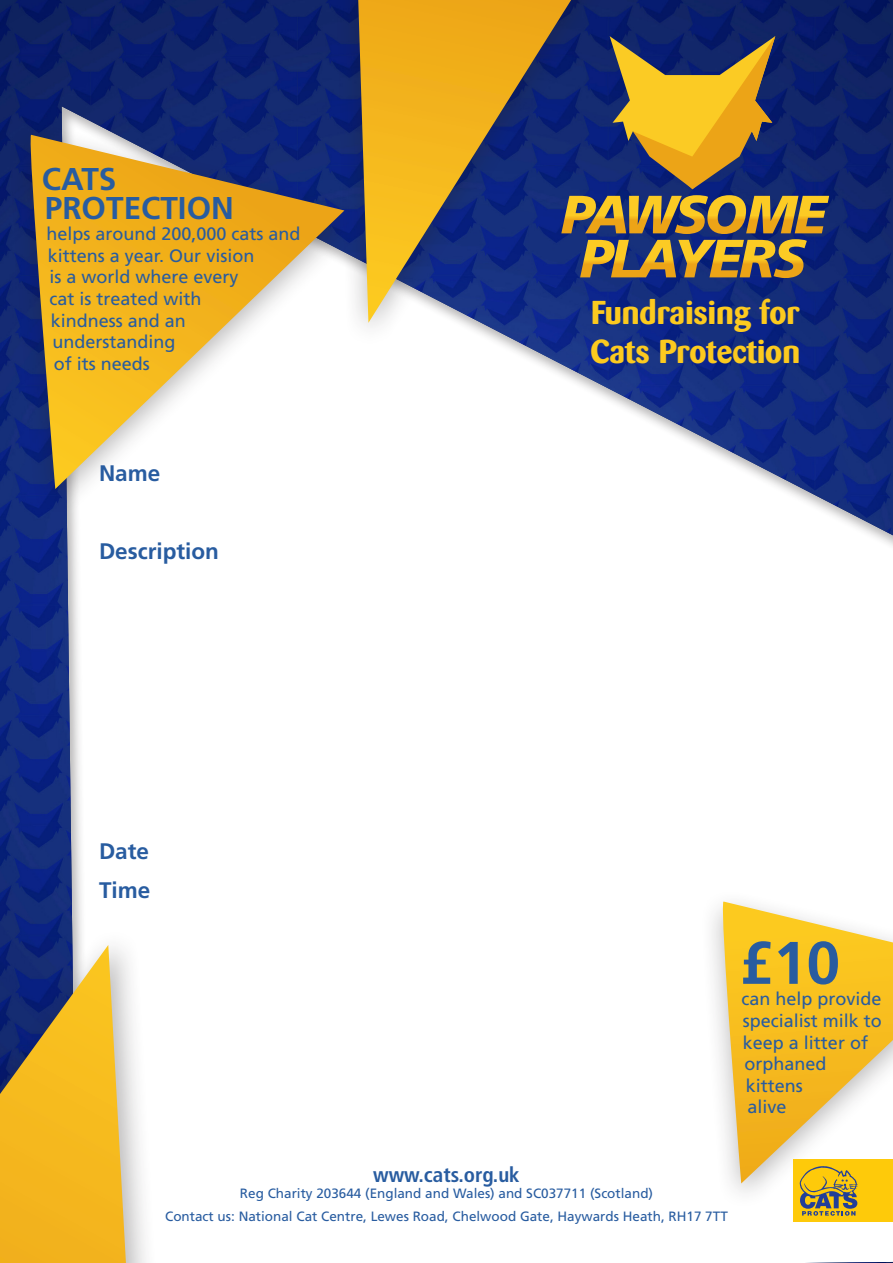
<style>
.page{position:relative;width:893px;height:1263px;background:#fff}
.page>*{position:absolute;margin:0;border:0;box-sizing:border-box;transform-origin:0 0}
.t1{font:700 60px "Frutiger";color:#285ca0}
.t2{font:700 32.85px/39.3px "Barmeno";color:#fcca1f}
.t3{font:700 31.5px/28.5px "Frutiger";color:#285ca0}
.t4{font:700 22.5px "Frutiger";color:#285ca0}
.t5{font:700 condensed 21px "Frutiger";color:#285ca0}
.t6{font:18px/21.6px "Frutiger";color:#285ca0}
.t7{font:13.5px "Frutiger";color:#285ca0}
</style>
<div class="page">
<img style="left:0;top:0;width:893px;height:926px">
<div style="left:60px;top:105px;width:833px;height:1158px;background:#231f20;opacity:.32"></div>
<div style="left:7px;top:122px;width:358px;height:395px;background:#231f20;opacity:.31"></div>
<svg style="left:27px;top:135px;width:317px;height:354px"></svg>
<div style="left:699px;top:888px;width:194px;height:324px;background:#fff"></div>
<svg style="left:719px;top:901px;width:174px;height:282px"></svg>
<svg style="left:626px;top:36px;width:149px;height:153px;background:#927a41"></svg>
<svg style="left:626px;top:195px;width:203px;height:83px;background:#82714b"></svg>
<div style="left:0;top:926px;width:161px;height:337px;background:#231f20;opacity:.31"></div>
<svg style="left:0;top:945px;width:126px;height:318px;background:#c9a13e"></svg>
<div style="left:332px;top:0;width:294px;height:350px;background:#231f20;opacity:.31"></div>
<svg style="left:358px;top:0;width:213px;height:323px;background:#8b7650"></svg>
<div style="left:793px;top:1159px;width:100px;height:63px;background:#feca0a"></div>
<svg style="left:800px;top:1166px;width:58px;height:50px"></svg>
<p class="t3" style="left:42px;top:165px;width:194px">CATS<br>PROTECTION</p>
<p class="t6" style="left:46px;top:223px;width:256px">helps around 200,000 cats and</p>
<p class="t6" style="left:48px;top:245px;width:208px">kittens a year. Our vision</p>
<p class="t6" style="left:49px;top:266px;width:191px">is a world where every</p>
<p class="t6" style="left:49px;top:288px;width:154px">cat is treated with</p>
<p class="t6" style="left:51px;top:309px;width:137px">kindness and an</p>
<p class="t6" style="left:52px;top:331px;width:125px">understanding</p>
<p class="t6" style="left:54px;top:353px;width:98px">of its needs</p>
<p class="t4" style="left:99px;top:460px;width:63px">Name</p>
<p class="t4" style="left:99px;top:538px;width:121px">Description</p>
<p class="t4" style="left:99px;top:838px;width:52px">Date</p>
<p class="t4" style="left:99px;top:877px;width:53px">Time</p>
<p class="t2" style="left:590px;top:292px;width:211px">Fundraising for<br>Cats Protection</p>
<p class="t1" style="left:740px;top:928px;width:102px">£10</p>
<p class="t6" style="left:741px;top:988px;width:142px">can help provide specialist milk to keep a litter of orphaned kittens<br>alive</p>
<p class="t5" style="left:373px;top:1162px;width:148px">www.cats.org.uk</p>
<p class="t7" style="left:240px;top:1185px;width:415px">Reg Charity 203644 (England and Wales) and SC037711 (Scotland)</p>
<p class="t7" style="left:165px;top:1208px;width:564px">Contact us: National Cat Centre, Lewes Road, Chelwood Gate, Haywards Heath, RH17 7TT</p>
</div>
